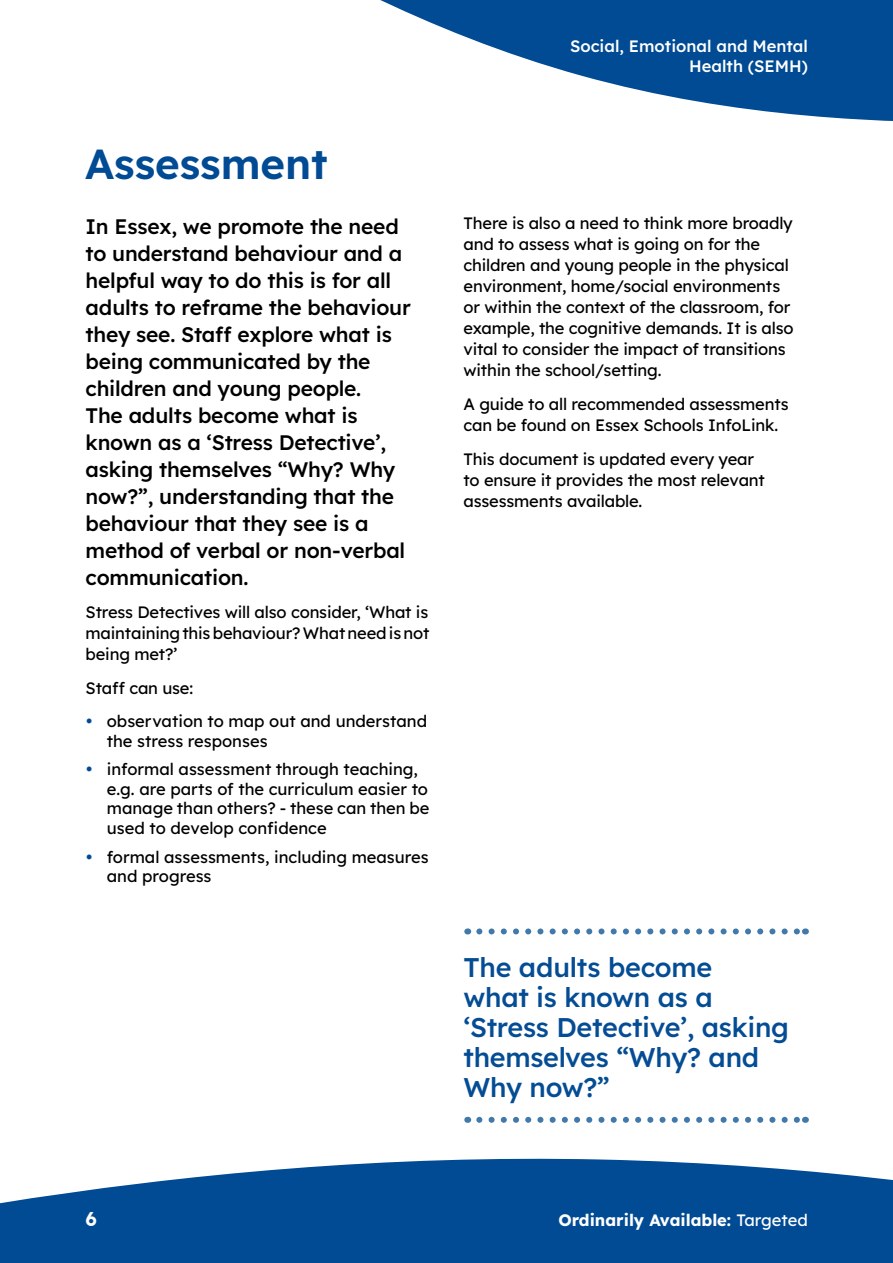
<style>
.page{position:relative;width:893px;height:1263px;background:#fff}
.page>*{position:absolute;margin:0;border:0;box-sizing:border-box;transform-origin:0 0}
.H2_Section_Header{font:600 42px "Lexend";color:#004b94}
.Pull_Quote{font:500 27px/30px "Lexend";letter-spacing:-.01em;color:#044c94}
.Introduction{font:500 21px/27px "Lexend";letter-spacing:-.01em;color:#000}
.t1{font:700 19.65px "Lexend";color:#fff}
.P_Body_copy{font:16.5px/21px "Lexend";letter-spacing:-.01em;color:#000}
.t2{font:500 16.5px/19.8px "Lexend";color:#fff;text-align:right}
.t3{font:700 16.5px "Lexend";color:#fff}
.s1{font-weight:400}
</style>
<div class="page">
<svg style="left:0;top:1158px;width:893px;height:105px;background:#1f60a1"></svg>
<svg style="left:380px;top:0;width:513px;height:121px;fill:#004b94"></svg>
<svg style="left:479px;top:928px;width:320px;height:6px"></svg>
<svg style="left:479px;top:1117px;width:320px;height:6px"></svg>
<h2 class="H2_Section_Header" style="left:85px;top:131px;width:244px">Assessment</h2>
<p class="Introduction" style="left:86px;top:211px;width:327px">In Essex, we promote the need to understand behaviour and a helpful way to do this is for all adults to reframe the behaviour they see. Staff explore what is being communicated by the children and young people.<br>The adults become what is known as a ‘Stress Detective’, asking themselves “Why? Why now?”, understanding that the behaviour that they see is a method of verbal or non-verbal communication.</p>
<p class="P_Body_copy" style="left:86px;top:601px;width:345px;text-align:justify">Stress Detectives will also consider, ‘What is maintaining this behaviour? What need is not being met?’</p>
<p class="P_Body_copy" style="left:86px;top:677px;width:109px">Staff can use:</p>
<p class="P_Body_copy" style="left:107px;top:710px;width:322px;line-height:19.8px">observation to map out and understand the stress responses</p>
<p class="P_Body_copy" style="left:107px;top:758px;width:324px;line-height:19.8px">informal assessment through teaching, e.g. are parts of the curriculum easier to manage than others? - these can then be used to develop confidence</p>
<p class="P_Body_copy" style="left:107px;top:846px;width:323px;line-height:19.8px">formal assessments, including measures and progress</p>
<p class="t2" style="left:570px;top:36px;width:239px">Social, Emotional and Mental<br>Health (SEMH)</p>
<p class="P_Body_copy" style="left:463px;top:212px;width:332px">There is also a need to think more broadly and to assess what is going on for the children and young people in the physical environment, home/social environments or within the context of the classroom, for example, the cognitive demands. It is also vital to consider the impact of transitions within the school/setting.</p>
<p class="P_Body_copy" style="left:463px;top:392px;width:327px">A guide to all recommended assessments can be found on Essex Schools InfoLink.</p>
<p class="P_Body_copy" style="left:463px;top:447px;width:303px">This document is updated every year to ensure it provides the most relevant assessments available.</p>
<p class="Pull_Quote" style="left:463px;top:950px;width:327px">The adults become<br>what is known as a ‘Stress Detective’, asking themselves “Why? and<br>Why now?”</p>
<p class="t1" style="left:86px;top:1203px;width:13px">6</p>
<p class="t3" style="left:558px;top:1207px;width:251px">Ordinarily Available: <span class="s1">Targeted</span></p>
</div>
